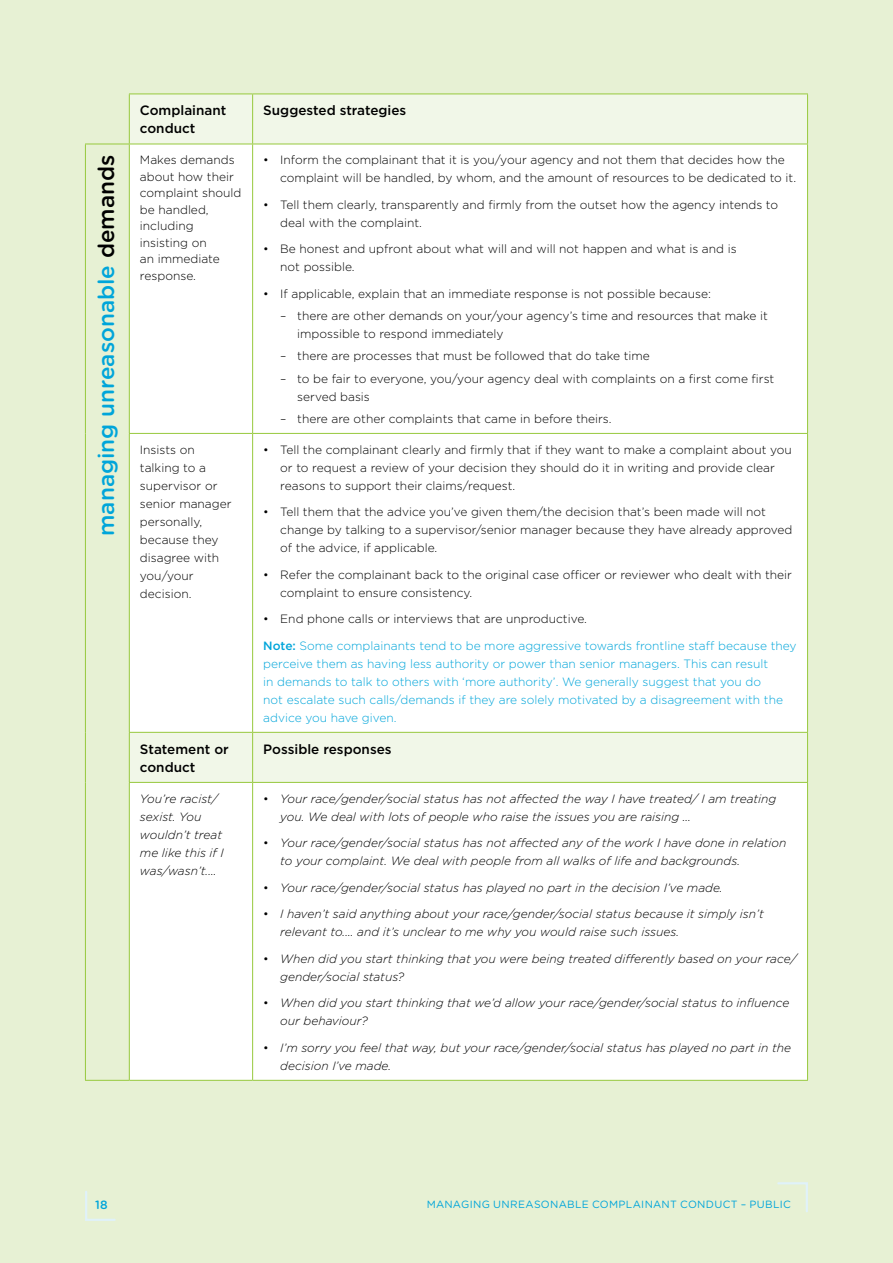
<style>
.page{position:relative;width:893px;height:1263px;background:#e7f1d4}
.page>*{position:absolute;margin:0;border:0;box-sizing:border-box;transform-origin:0 0}
.Sub-heading{font:500 22.5px "Gotham Rounded";color:#00a5da}
.body_text{font:500 13.5px/18px "Gotham";color:#000}
.body_text-2{font:300 12px/18px "Gotham";color:#000}
.body_text-3{font:italic 300 12px/18px "Gotham";color:#000}
.body_text-4{font:300 12px/18px "Gotham";color:#00a5da}
.t1{font:500 12px "Gotham Rounded";color:#00a5da}
.t2{font:10.5px "Gotham Rounded";letter-spacing:.03em;color:#00a5da}
.s1{color:#000}
.s2{font-family:"Gotham Rounded"}
.s3{font-weight:500}
.s4{font-style:normal}
</style>
<div class="page">
<div style="left:130px;top:95px;width:677px;height:49px;background:#f1f7e8"></div>
<div style="left:130px;top:145px;width:677px;height:935px;background:#fff"></div>
<hr style="left:129px;top:732px;width:124px;height:1px;background:#97c93d">
<hr style="left:129px;top:733px;width:1px;height:49px;background:#97c93d">
<hr style="left:253px;top:732px;width:555px;height:1px;background:#97c93d">
<hr style="left:252px;top:733px;width:1px;height:49px;background:#97c93d">
<hr style="left:807px;top:733px;width:1px;height:49px;background:#97c93d">
<hr style="left:129px;top:782px;width:124px;height:1px;background:#97c93d">
<hr style="left:253px;top:782px;width:555px;height:1px;background:#97c93d">
<hr style="left:129px;top:94px;width:124px;height:1px;background:#97c93d">
<hr style="left:129px;top:94px;width:1px;height:50px;background:#97c93d">
<hr style="left:253px;top:94px;width:555px;height:1px;background:#97c93d">
<hr style="left:252px;top:94px;width:1px;height:50px;background:#97c93d">
<hr style="left:807px;top:94px;width:1px;height:50px;background:#97c93d">
<hr style="left:85px;top:144px;width:44px;height:1px;background:#97c93d">
<hr style="left:85px;top:144px;width:1px;height:289px;background:#97c93d">
<hr style="left:129px;top:144px;width:124px;height:1px;background:#97c93d">
<hr style="left:129px;top:144px;width:1px;height:289px;background:#97c93d">
<hr style="left:253px;top:144px;width:555px;height:1px;background:#97c93d">
<hr style="left:252px;top:144px;width:1px;height:289px;background:#97c93d">
<hr style="left:807px;top:144px;width:1px;height:289px;background:#97c93d">
<hr style="left:85px;top:433px;width:1px;height:299px;background:#97c93d">
<hr style="left:129px;top:433px;width:124px;height:1px;background:#97c93d">
<hr style="left:129px;top:434px;width:1px;height:298px;background:#97c93d">
<hr style="left:253px;top:433px;width:555px;height:1px;background:#97c93d">
<hr style="left:252px;top:434px;width:1px;height:298px;background:#97c93d">
<hr style="left:807px;top:434px;width:1px;height:298px;background:#97c93d">
<hr style="left:85px;top:732px;width:1px;height:50px;background:#97c93d">
<hr style="left:85px;top:782px;width:1px;height:298px;background:#97c93d">
<hr style="left:129px;top:783px;width:1px;height:297px;background:#97c93d">
<hr style="left:252px;top:783px;width:1px;height:297px;background:#97c93d">
<hr style="left:807px;top:783px;width:1px;height:297px;background:#97c93d">
<hr style="left:85px;top:1080px;width:44px;height:1px;background:#97c93d">
<hr style="left:129px;top:1080px;width:124px;height:1px;background:#97c93d">
<hr style="left:253px;top:1080px;width:555px;height:1px;background:#97c93d">
<svg style="left:777px;top:1182px;width:31px;height:30px"></svg>
<svg style="left:85px;top:1191px;width:31px;height:30px"></svg>
<p class="body_text" style="left:140px;top:101px;width:88px">Complainant conduct</p>
<p class="body_text" style="left:263px;top:101px;width:145px">Suggested strategies</p>
<p class="Sub-heading" style="left:90px;top:536px;width:383px;rotate:-90deg">managing unreasonable <span class="s1">demands</span></p>
<p class="body_text-2" style="left:140px;top:151px;width:103px;line-height:16.5px">Makes demands about how their complaint should be handled, including insisting on<br>an immediate response.</p>
<p class="body_text-2" style="left:280px;top:151px;width:517px;text-indent:-17px">• Inform the complainant that it is you/your agency and not them that decides how the complaint will be handled, by whom, and the amount of resources to be dedicated to it.</p>
<p class="body_text-2" style="left:280px;top:195px;width:499px;text-indent:-17px">• Tell them clearly, transparently and firmly from the outset how the agency intends to deal with the complaint.</p>
<p class="body_text-2" style="left:280px;top:240px;width:458px;text-indent:-17px">• Be honest and upfront about what will and will not happen and what is and is not possible.</p>
<p class="body_text-2" style="left:263px;top:284px;width:449px">• If applicable, explain that an immediate response is not possible because:</p>
<p class="body_text-2" style="left:297px;top:306px;width:472px;text-indent:-17px"><span class="s2">–</span> there are other demands on your/your agency’s time and resources that make it impossible to respond immediately</p>
<p class="body_text-2" style="left:280px;top:347px;width:371px"><span class="s2">–</span> there are processes that must be followed that do take time</p>
<p class="body_text-2" style="left:297px;top:369px;width:479px;text-indent:-17px"><span class="s2">–</span> to be fair to everyone, you/your agency deal with complaints on a first come first served basis</p>
<p class="body_text-2" style="left:280px;top:409px;width:333px"><span class="s2">–</span> there are other complaints that came in before theirs.</p>
<p class="body_text-2" style="left:140px;top:440px;width:93px">Insists on talking to a supervisor or senior manager personally, because they disagree with you/your decision.</p>
<p class="body_text-2" style="left:280px;top:440px;width:513px;text-indent:-17px">• Tell the complainant clearly and firmly that if they want to make a complaint about you or to request a review of your decision they should do it in writing and provide clear reasons to support their claims/request.</p>
<p class="body_text-2" style="left:280px;top:503px;width:513px;text-indent:-17px">• Tell them that the advice you’ve given them/the decision that’s been made will not change by talking to a supervisor/senior manager because they have already approved of the advice, if applicable.</p>
<p class="body_text-2" style="left:280px;top:565px;width:513px;text-indent:-17px">• Refer the complainant back to the original case officer or reviewer who dealt with their complaint to ensure consistency.</p>
<p class="body_text-2" style="left:263px;top:610px;width:325px">• End phone calls or interviews that are unproductive.</p>
<p class="body_text-4" style="left:263px;top:636px;width:535px"><span class="s3">Note:</span> Some complainants tend to be more aggressive towards frontline staff because they perceive them as having less authority or power than senior managers. This can result<br>in demands to talk to others with ‘more authority’. We generally suggest that you do<br>not escalate such calls/demands if they are solely motivated by a disagreement with the advice you have given.</p>
<p class="body_text" style="left:140px;top:740px;width:90px">Statement or conduct</p>
<p class="body_text" style="left:263px;top:740px;width:130px">Possible responses</p>
<p class="body_text-3" style="left:140px;top:789px;width:85px">You’re racist/ sexist. You wouldn’t treat me like this if I was/wasn’t....</p>
<p class="body_text-3" style="left:280px;top:789px;width:498px;text-indent:-17px"><span class="s4">•</span> Your race/gender/social status has not affected the way I have treated/ I am treating you. We deal with lots of people who raise the issues you are raising …</p>
<p class="body_text-3" style="left:280px;top:833px;width:508px;text-indent:-17px"><span class="s4">•</span> Your race/gender/social status has not affected any of the work I have done in relation to your complaint. We deal with people from all walks of life and backgrounds.</p>
<p class="body_text-3" style="left:263px;top:878px;width:461px"><span class="s4">•</span> Your race/gender/social status has played no part in the decision I’ve made.</p>
<p class="body_text-3" style="left:280px;top:904px;width:485px;text-indent:-17px"><span class="s4">•</span> I haven’t said anything about your race/gender/social status because it simply isn’t relevant to.... and it’s unclear to me why you would raise such issues.</p>
<p class="body_text-3" style="left:280px;top:949px;width:518px;text-indent:-17px"><span class="s4">•</span> When did you start thinking that you were being treated differently based on your race/ gender/social status?</p>
<p class="body_text-3" style="left:280px;top:993px;width:511px;text-indent:-17px"><span class="s4">•</span> When did you start thinking that we’d allow your race/gender/social status to influence our behaviour?</p>
<p class="body_text-3" style="left:280px;top:1038px;width:512px;text-indent:-17px"><span class="s4">•</span> I’m sorry you feel that way, but your race/gender/social status has played no part in the decision I’ve made.</p>
<p class="t1" style="left:95px;top:1196px;width:14px">18</p>
<p class="t2" style="left:427px;top:1197px;width:366px">MANAGING UNREASONABLE COMPLAINANT CONDUCT – PUBLIC</p>
</div>
